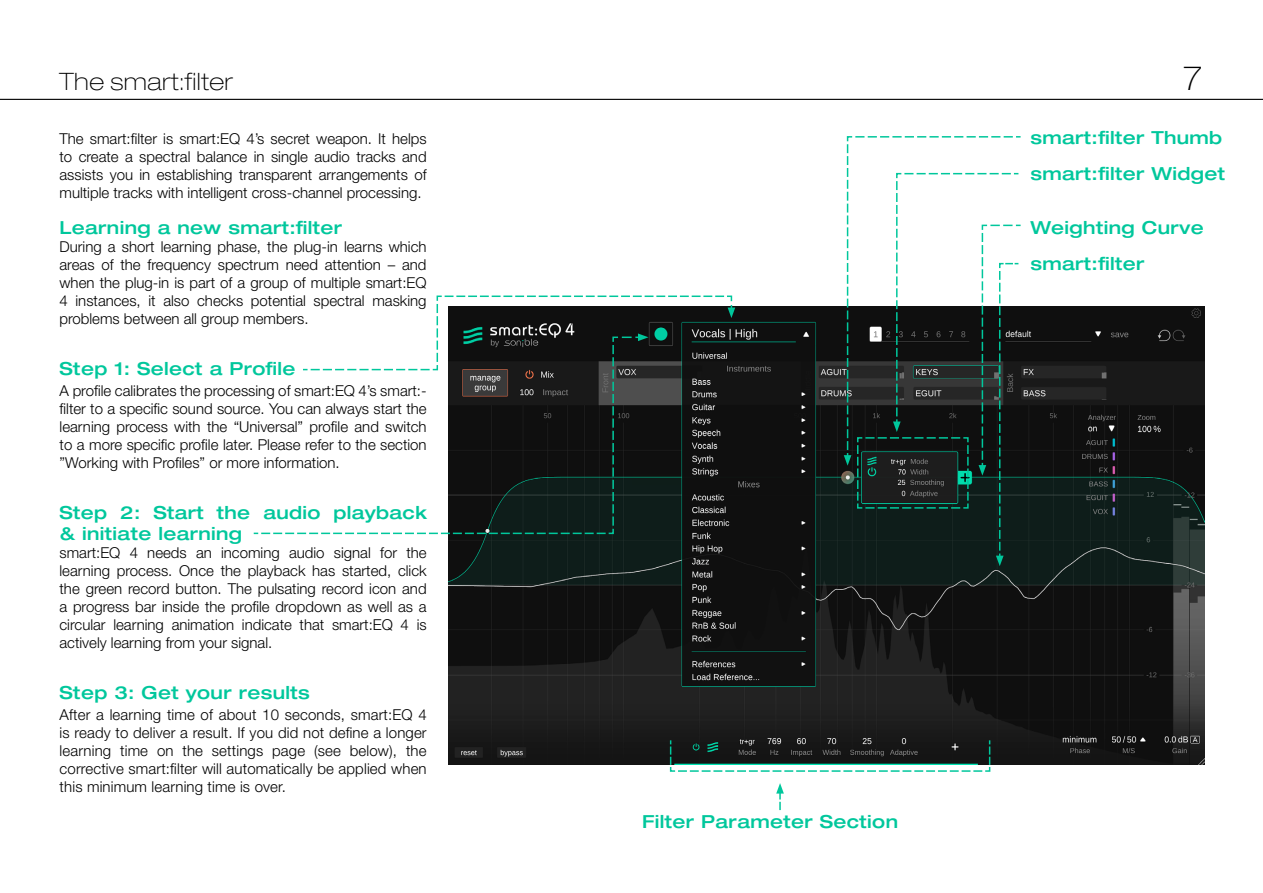
<style>
.page{position:relative;width:1263px;height:893px;background:#fff}
.page>*{position:absolute;margin:0;border:0;box-sizing:border-box;transform-origin:0 0}
.t1{font:100 expanded 33px "Helvetica Neue LT Pro";color:#000}
.t2{font:100 expanded 24px "Helvetica Neue LT Pro";letter-spacing:.02em;color:#000}
.t3{font:500 expanded 18px/36px "Helvetica Neue LT Pro";letter-spacing:.02em;color:#00c79c}
.t4{font:300 15px/18px "Helvetica Neue LT Pro";color:#000;text-align:justify}
</style>
<div class="page">
<hr style="left:0;top:99px;width:1263px;height:1px;background:#000">
<img style="left:448px;top:307px;width:756px;height:457px">
<svg style="left:846px;top:136px;width:175px;height:6px"></svg>
<svg style="left:669px;top:739px;width:322px;height:33px"></svg>
<svg style="left:776px;top:783px;width:8px;height:27px"></svg>
<svg style="left:844px;top:144px;width:178px;height:422px"></svg>
<svg style="left:253px;top:526px;width:389px;height:9px"></svg>
<svg style="left:303px;top:295px;width:432px;height:231px"></svg>
<h2 class="t2" style="left:60px;top:67px;width:175px">The smart:filter</h2>
<h1 class="t1" style="left:1183px;top:59px;width:21px">7</h1>
<p class="t4" style="left:60px;top:129px;width:369px">The smart:filter is smart:EQ 4’s secret weapon. It helps to create a spectral balance in single audio tracks and assists you in establishing transparent arrangements of multiple tracks with intelligent cross-channel processing.</p>
<p class="t3" style="left:60px;top:209px;width:284px">Learning a new smart:filter</p>
<p class="t4" style="left:60px;top:237px;width:369px">During a short learning phase, the plug-in learns which areas of the frequency spectrum need attention – and when the plug-in is part of a group of multiple smart:EQ 4 instances, it also checks potential spectral masking problems between all group members.</p>
<p class="t3" style="left:60px;top:350px;width:237px">Step 1: Select a Profile</p>
<p class="t4" style="left:60px;top:381px;width:369px">A profile calibrates the processing of smart:EQ 4’s smart:- filter to a specific sound source. You can always start the learning process with the “Universal” profile and switch to a more specific profile later. Please refer to the section ”Working with Profiles” or more information.</p>
<p class="t3" style="left:60px;top:502px;width:369px;line-height:21px">Step 2: Start the audio playback &amp; initiate learning</p>
<p class="t4" style="left:60px;top:543px;width:369px">smart:EQ 4 needs an incoming audio signal for the learning process. Once the playback has started, click the green record button. The pulsating record icon and a progress bar inside the profile dropdown as well as a circular learning animation indicate that smart:EQ 4 is actively learning from your signal.</p>
<p class="t3" style="left:60px;top:674px;width:252px">Step 3: Get your results</p>
<p class="t4" style="left:60px;top:705px;width:369px">After a learning time of about 10 seconds, smart:EQ 4 is ready to deliver a result. If you did not define a longer learning time on the settings page (see below), the corrective smart:filter will automatically be applied when this minimum learning time is over.</p>
<p class="t3" style="left:1030px;top:119px;width:196px">smart:filter Thumb smart:filter Widget</p>
<p class="t3" style="left:1030px;top:209px;width:175px">Weighting Curve</p>
<p class="t3" style="left:1030px;top:245px;width:115px">smart:filter</p>
<p class="t3" style="left:642px;top:803px;width:257px">Filter Parameter Section</p>
</div>
